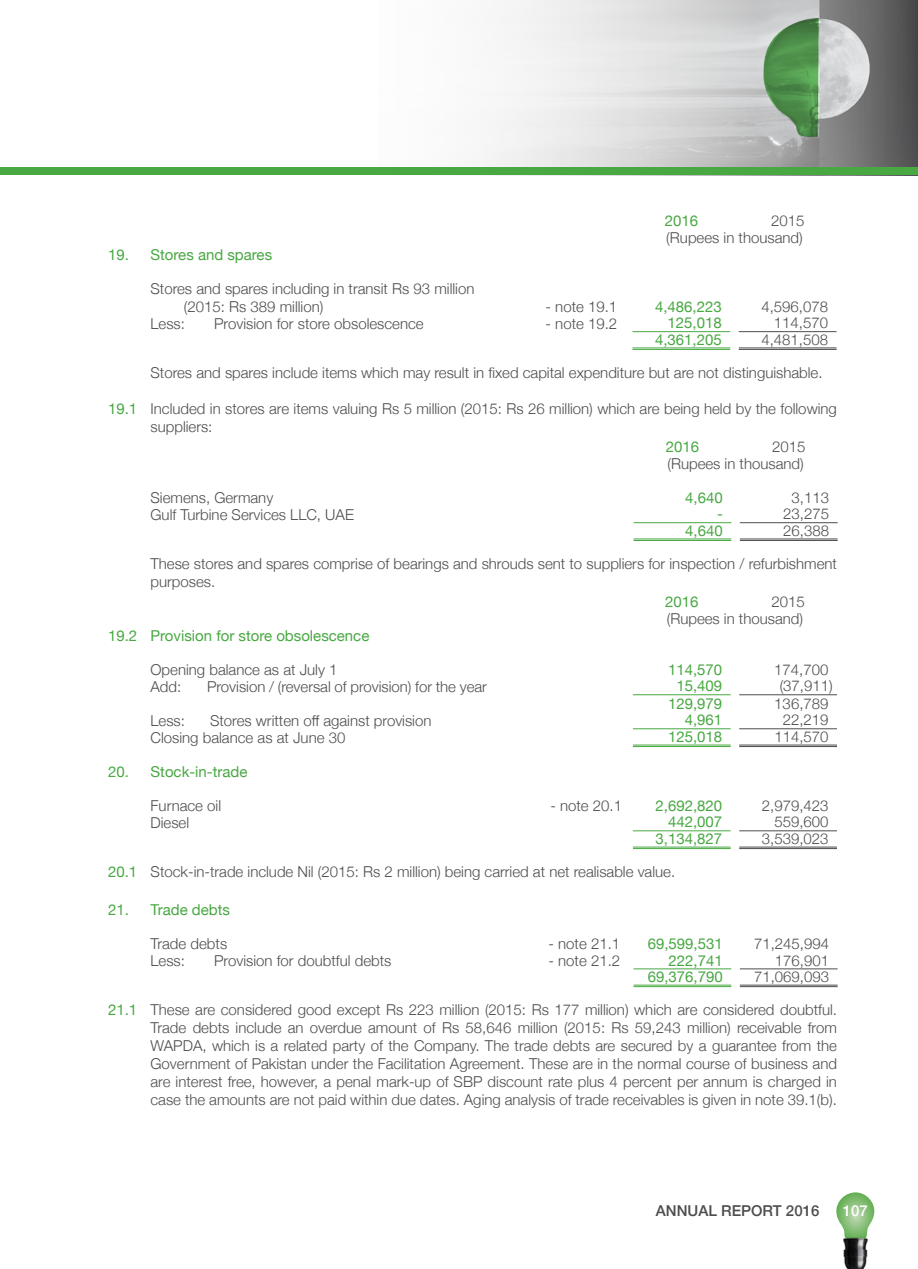
<style>
.page{position:relative;width:918px;height:1269px;background:#fff}
.page>*{position:absolute;margin:0;border:0;box-sizing:border-box;transform-origin:0 0}
.t1{font:300 15px/18px "Helvetica Neue";color:#4d4d4f}
.t2{font:15px "Helvetica Neue";color:#48a842}
.t3{font:500 15px "Helvetica Neue";color:#4d4d4f}
.t4{font:500 15px "Helvetica Neue";color:#fff}
.s1{font-weight:400;color:#48a842}
</style>
<div class="page">
<img style="left:378px;top:0;width:540px;height:175px">
<div style="left:0;top:167px;width:918px;height:7px;background:#48a842"></div>
<svg style="left:762px;top:18px;width:57px;height:119px;background:#6e9d6c"></svg>
<hr style="left:632px;top:331px;width:98px;height:1px;background:#48a842">
<hr style="left:632px;top:348px;width:98px;height:1px;background:#48a842">
<hr style="left:632px;top:349px;width:98px;height:1px;background:#48a842">
<hr style="left:739px;top:331px;width:98px;height:1px;background:#4d4d4f">
<hr style="left:739px;top:348px;width:98px;height:1px;background:#4d4d4f">
<hr style="left:739px;top:349px;width:98px;height:1px;background:#4d4d4f">
<hr style="left:634px;top:522px;width:97px;height:1px;background:#48a842">
<hr style="left:634px;top:539px;width:97px;height:1px;background:#48a842">
<hr style="left:634px;top:540px;width:97px;height:1px;background:#48a842">
<hr style="left:740px;top:522px;width:98px;height:1px;background:#4d4d4f">
<hr style="left:740px;top:539px;width:98px;height:1px;background:#4d4d4f">
<hr style="left:740px;top:540px;width:98px;height:1px;background:#4d4d4f">
<hr style="left:633px;top:694px;width:98px;height:1px;background:#48a842">
<hr style="left:739px;top:694px;width:98px;height:1px;background:#4d4d4f">
<hr style="left:633px;top:728px;width:98px;height:1px;background:#48a842">
<hr style="left:633px;top:745px;width:98px;height:1px;background:#48a842">
<hr style="left:633px;top:746px;width:98px;height:1px;background:#48a842">
<hr style="left:739px;top:728px;width:98px;height:1px;background:#4d4d4f">
<hr style="left:739px;top:745px;width:98px;height:1px;background:#4d4d4f">
<hr style="left:739px;top:746px;width:98px;height:1px;background:#4d4d4f">
<hr style="left:633px;top:830px;width:98px;height:1px;background:#48a842">
<hr style="left:633px;top:847px;width:98px;height:1px;background:#48a842">
<hr style="left:633px;top:848px;width:98px;height:1px;background:#48a842">
<hr style="left:739px;top:830px;width:98px;height:1px;background:#4d4d4f">
<hr style="left:739px;top:847px;width:98px;height:1px;background:#4d4d4f">
<hr style="left:739px;top:848px;width:98px;height:1px;background:#4d4d4f">
<hr style="left:634px;top:969px;width:97px;height:1px;background:#48a842">
<hr style="left:634px;top:985px;width:97px;height:1px;background:#48a842">
<hr style="left:634px;top:986px;width:97px;height:1px;background:#48a842">
<hr style="left:740px;top:969px;width:98px;height:1px;background:#4d4d4f">
<hr style="left:740px;top:985px;width:98px;height:1px;background:#4d4d4f">
<hr style="left:740px;top:986px;width:98px;height:1px;background:#4d4d4f">
<svg style="left:836px;top:1192px;width:39px;height:44px"></svg>
<img style="left:843px;top:1236px;width:26px;height:33px">
<p class="t2" style="left:108px;top:244px;width:166px">19. Stores and spares</p>
<p class="t1" style="left:184px;top:280px;width:292px;line-height:17px;text-indent:-33px">Stores and spares including in transit Rs 93 million (2015: Rs 389 million)</p>
<p class="t2" style="left:665px;top:210px;width:35px">2016</p>
<p class="t1" style="left:666px;top:212px;width:140px;line-height:17px;text-align:right">2015<br>(Rupees in thousand)</p>
<p class="t1" style="left:546px;top:296px;width:73px">- note 19.1</p>
<p class="t2" style="left:655px;top:295px;width:68px">4,486,223</p>
<p class="t1" style="left:761px;top:296px;width:68px">4,596,078</p>
<p class="t1" style="left:151px;top:313px;width:36px">Less:</p>
<p class="t1" style="left:214px;top:313px;width:211px">Provision for store obsolescence</p>
<p class="t1" style="left:546px;top:313px;width:73px">- note 19.2</p>
<p class="t2" style="left:668px;top:312px;width:56px">125,018</p>
<p class="t1" style="left:774px;top:313px;width:56px">114,570</p>
<p class="t2" style="left:655px;top:329px;width:68px">4,361,205</p>
<p class="t1" style="left:151px;top:323px;width:679px;line-height:32.5px;text-indent:611px">4,481,508<br>Stores and spares include items which may result in fixed capital expenditure but are not distinguishable.</p>
<p class="t1" style="left:151px;top:398px;width:688px;text-indent:-43px"><span class="s1">19.1</span> Included in stores are items valuing Rs 5 million (2015: Rs 26 million) which are being held by the following suppliers:</p>
<p class="t2" style="left:666px;top:435px;width:35px">2016</p>
<p class="t1" style="left:667px;top:437px;width:140px;line-height:17px;text-align:right">2015<br>(Rupees in thousand)</p>
<p class="t1" style="left:151px;top:487px;width:124px">Siemens, Germany</p>
<p class="t2" style="left:685px;top:486px;width:39px">4,640</p>
<p class="t1" style="left:792px;top:487px;width:39px">3,113</p>
<p class="t1" style="left:151px;top:504px;width:205px">Gulf Turbine Services LLC, UAE</p>
<p class="t2" style="left:717px;top:503px;width:7px">-</p>
<p class="t1" style="left:783px;top:504px;width:47px">23,275</p>
<p class="t2" style="left:685px;top:520px;width:39px">4,640</p>
<p class="t1" style="left:151px;top:514px;width:688px;line-height:32.5px;text-indent:633px">26,388<br>These stores and spares comprise of bearings and shrouds sent to suppliers for inspection / refurbishment</p>
<p class="t1" style="left:151px;top:572px;width:66px">purposes.</p>
<p class="t2" style="left:665px;top:590px;width:35px">2016</p>
<p class="t1" style="left:667px;top:592px;width:140px;line-height:17px;text-align:right">2015<br>(Rupees in thousand)</p>
<p class="t2" style="left:108px;top:624px;width:263px">19.2 Provision for store obsolescence</p>
<p class="t1" style="left:151px;top:659px;width:189px">Opening balance as at July 1</p>
<p class="t2" style="left:668px;top:658px;width:56px">114,570</p>
<p class="t1" style="left:774px;top:659px;width:56px">174,700</p>
<p class="t1" style="left:151px;top:676px;width:32px">Add:</p>
<p class="t1" style="left:207px;top:676px;width:281px">Provision / (reversal of provision) for the year</p>
<p class="t2" style="left:676px;top:675px;width:47px">15,409</p>
<p class="t1" style="left:780px;top:676px;width:55px">(37,911)</p>
<p class="t2" style="left:668px;top:693px;width:56px">129,979</p>
<p class="t1" style="left:774px;top:694px;width:56px">136,789</p>
<p class="t1" style="left:151px;top:710px;width:36px">Less:</p>
<p class="t1" style="left:210px;top:710px;width:223px">Stores written off against provision</p>
<p class="t2" style="left:685px;top:709px;width:39px">4,961</p>
<p class="t1" style="left:783px;top:710px;width:47px">22,219</p>
<p class="t1" style="left:151px;top:727px;width:196px">Closing balance as at June 30</p>
<p class="t2" style="left:668px;top:726px;width:56px">125,018</p>
<p class="t1" style="left:774px;top:727px;width:56px">114,570</p>
<p class="t2" style="left:108px;top:760px;width:141px">20. Stock-in-trade</p>
<p class="t1" style="left:151px;top:795px;width:72px">Furnace oil</p>
<p class="t1" style="left:550px;top:795px;width:73px">- note 20.1</p>
<p class="t2" style="left:656px;top:795px;width:68px">2,692,820</p>
<p class="t1" style="left:762px;top:795px;width:68px">2,979,423</p>
<p class="t1" style="left:151px;top:812px;width:40px">Diesel</p>
<p class="t2" style="left:668px;top:811px;width:56px">442,007</p>
<p class="t1" style="left:774px;top:812px;width:56px">559,600</p>
<p class="t2" style="left:656px;top:828px;width:68px">3,134,827</p>
<p class="t1" style="left:762px;top:829px;width:68px">3,539,023</p>
<p class="t1" style="left:108px;top:862px;width:569px"><span class="s1">20.1</span> Stock-in-trade include Nil (2015: Rs 2 million) being carried at net realisable value.</p>
<p class="t2" style="left:108px;top:899px;width:123px">21. Trade debts</p>
<p class="t1" style="left:151px;top:934px;width:78px">Trade debts</p>
<p class="t1" style="left:549px;top:934px;width:73px">- note 21.1</p>
<p class="t2" style="left:648px;top:933px;width:77px">69,599,531</p>
<p class="t1" style="left:754px;top:934px;width:77px">71,245,994</p>
<p class="t1" style="left:151px;top:951px;width:36px">Less:</p>
<p class="t1" style="left:214px;top:951px;width:179px">Provision for doubtful debts</p>
<p class="t1" style="left:549px;top:951px;width:73px">- note 21.2</p>
<p class="t2" style="left:669px;top:949px;width:56px">222,741</p>
<p class="t1" style="left:775px;top:950px;width:56px">176,901</p>
<p class="t2" style="left:648px;top:966px;width:77px">69,376,790</p>
<p class="t1" style="left:108px;top:960px;width:731px;line-height:32.5px;text-indent:646px">71,069,093<br><span class="s1">21.1</span> These are considered good except Rs 223 million (2015: Rs 177 million) which are considered doubtful.</p>
<p class="t1" style="left:151px;top:1018px;width:688px;text-align:justify">Trade debts include an overdue amount of Rs 58,646 million (2015: Rs 59,243 million) receivable from WAPDA, which is a related party of the Company. The trade debts are secured by a guarantee from the Government of Pakistan under the Facilitation Agreement. These are in the normal course of business and are interest free, however, a penal mark-up of SBP discount rate plus 4 percent per annum is charged in case the amounts are not paid within due dates. Aging analysis of trade receivables is given in note 39.1(b).</p>
<p class="t3" style="left:656px;top:1199px;width:165px">ANNUAL REPORT 2016</p>
<p class="t4" style="left:843px;top:1198px;width:27px">107</p>
</div>
